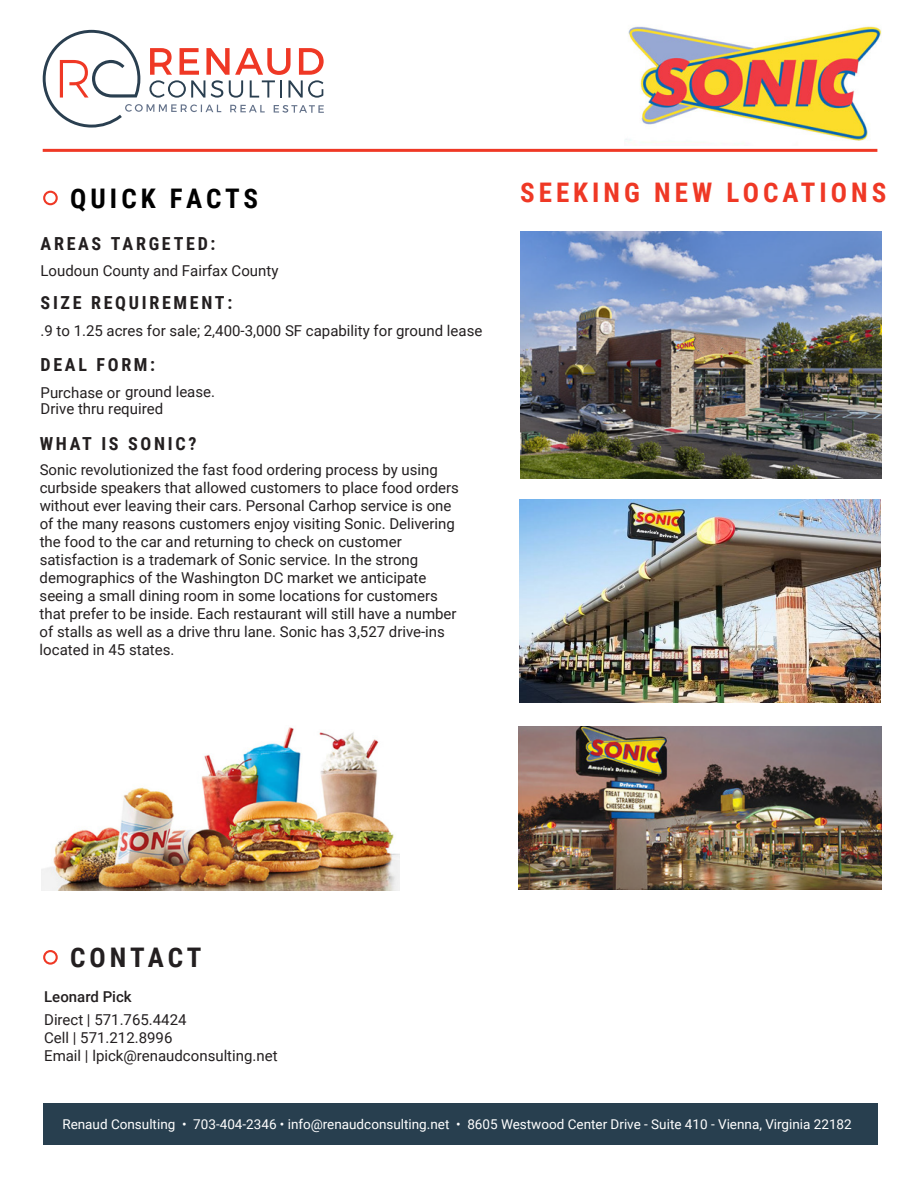
<style>
.page{position:relative;width:918px;height:1188px;background:#fff}
.page>*{position:absolute;margin:0;border:0;box-sizing:border-box;transform-origin:0 0}
.t1{font:700 27px "Roboto Condensed";letter-spacing:.15em;color:#ef3825}
.t2{font:700 27px "Roboto Condensed";letter-spacing:.145em;color:#000}
.t3{font:700 27px "Roboto Condensed";letter-spacing:.14em;color:#231f20}
.t4{font:700 18px "Roboto Condensed";letter-spacing:.15em;color:#231f20}
.t5{font:15px/18px "Roboto";color:#231f20}
.t6{font:500 15px "Roboto";color:#231f20}
.t7{font:13.5px "Roboto";color:#fff}
</style>
<div class="page">
<hr style="left:43px;top:149px;width:834px;height:3px;background:#ef3825">
<div style="left:43px;top:1104px;width:834px;height:41px;background:#283f4f"></div>
<svg style="left:43px;top:30px;width:281px;height:98px"></svg>
<div style="left:43px;top:191px;width:15px;height:14px;border:2px solid #ef3825;border-radius:50%"></div>
<img style="left:520px;top:231px;width:361px;height:248px">
<img style="left:518px;top:727px;width:364px;height:162px">
<div style="left:43px;top:950px;width:15px;height:15px;border:2px solid #ef3825;border-radius:50%"></div>
<img style="left:625px;top:26px;width:256px;height:120px">
<img style="left:42px;top:727px;width:358px;height:164px">
<img style="left:520px;top:499px;width:361px;height:203px">
<h1 class="t2" style="left:70px;top:179px;width:190px">QUICK FACTS</h1>
<h1 class="t1" style="left:520px;top:174px;width:368px">SEEKING NEW LOCATIONS</h1>
<p class="t4" style="left:41px;top:231px;width:176px">AREAS TARGETED:</p>
<p class="t5" style="left:41px;top:261px;width:239px">Loudoun County and Fairfax County</p>
<p class="t4" style="left:41px;top:290px;width:193px">SIZE REQUIREMENT:</p>
<p class="t5" style="left:41px;top:321px;width:443px">.9 to 1.25 acres for sale; 2,400-3,000 SF capability for ground lease</p>
<p class="t4" style="left:41px;top:352px;width:116px">DEAL FORM:</p>
<p class="t5" style="left:41px;top:382px;width:176px">Purchase or ground lease.</p>
<p class="t5" style="left:41px;top:399px;width:124px">Drive thru required</p>
<p class="t4" style="left:40px;top:431px;width:158px">WHAT IS SONIC?</p>
<p class="t5" style="left:40px;top:460px;width:421px">Sonic revolutionized the fast food ordering process by using curbside speakers that allowed customers to place food orders without ever leaving their cars. Personal Carhop service is one of the many reasons customers enjoy visiting Sonic. Delivering the food to the car and returning to check on customer satisfaction is a trademark of Sonic service. In the strong demographics of the Washington DC market we anticipate seeing a small dining room in some locations for customers that prefer to be inside. Each restaurant will still have a number of stalls as well as a drive thru lane. Sonic has 3,527 drive-ins located in 45 states.</p>
<h1 class="t3" style="left:70px;top:939px;width:133px">CONTACT</h1>
<p class="t6" style="left:44px;top:986px;width:89px">Leonard Pick</p>
<p class="t5" style="left:44px;top:1010px;width:235px">Direct | 571.765.4424<br>Cell | 571.212.8996<br>Email | lpick@renaudconsulting.net</p>
<p class="t7" style="left:62px;top:1115px;width:791px">Renaud Consulting • 703-404-2346 • info@renaudconsulting.net • 8605 Westwood Center Drive - Suite 410 - Vienna, Virginia 22182</p>
</div>
